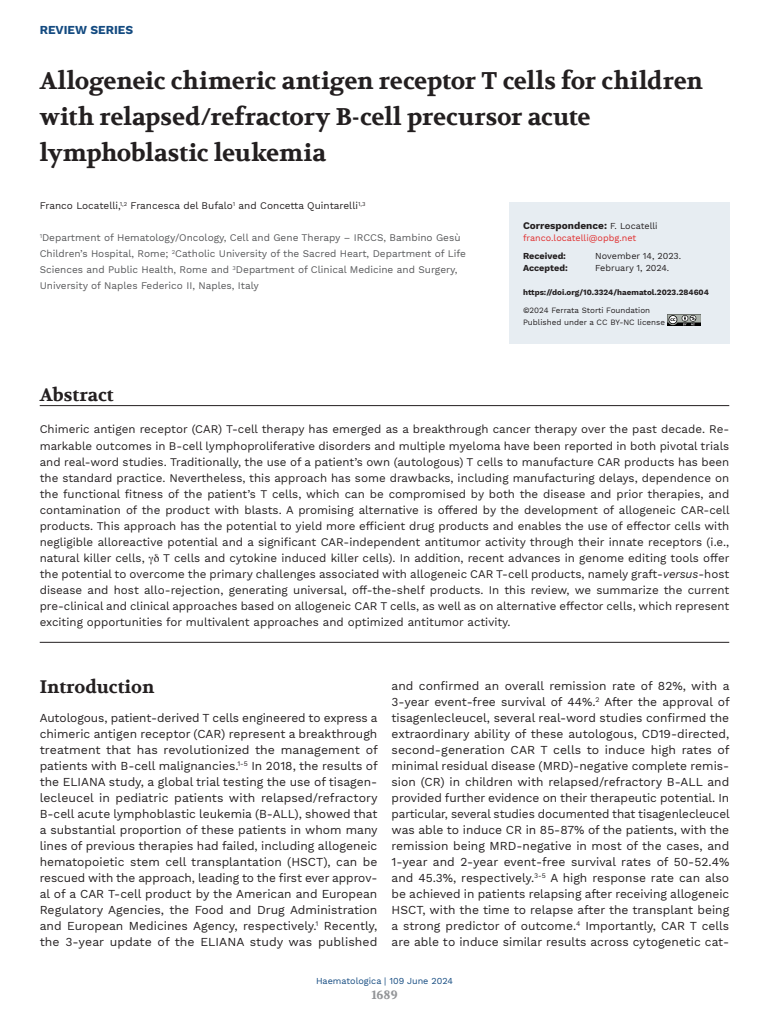
<style>
.page{position:relative;width:769px;height:1024px;background:#fff}
.page>*{position:absolute;margin:0;border:0;box-sizing:border-box;transform-origin:0 0}
.TITOLO_Articolo{font:700 24px/36px "Volkhov";letter-spacing:-.01em;color:#231f20}
.TITOLO_c18{font:700 18px "Volkhov";color:#231f20}
.TITOLO_con_filetto_sotto{font:700 18px "Volkhov";color:#231f20}
.TESTO{font:12px/16px "Work Sans";color:#231f20;text-align:justify}
.t1{font:700 12px "Work Sans";color:#134a80}
.t2{font:700 12px "Volkhov";color:#939598}
.ABSTRACT_Testo{font:11.5px/16px "Work Sans";color:#231f20;text-align:justify}
.AFFILIAZIONI{font:10px/16px "Work Sans";color:#57585a}
.AUTORI{font:10px "Work Sans";color:#231f20}
.t3{font:700 10px "Work Sans";color:#231f20}
.t4{font:9px "Work Sans";color:#231f20}
.t5{font:9px "Work Sans";color:#134a80}
.t6{font:9px "Work Sans";color:#e02b2b}
.t7{font:700 9px "Work Sans";color:#231f20}
.t8{font:8px "Work Sans";color:#231f20}
.SCHEDA_Sito{font:700 8px "Work Sans";color:#231f20}
.s1{font-weight:400;font-size:9px}
.s2{font-style:italic}
</style>
<div class="page">
<div style="left:508px;top:202px;width:221px;height:141px;background:#e7edf2"></div>
<img style="left:667px;top:314px;width:33px;height:11px">
<hr style="left:40px;top:405px;width:689px;height:1px;background:#231f20">
<hr style="left:40px;top:642px;width:689px;height:1px;background:#231f20">
<p class="t1" style="left:40px;top:23px;width:95px">REVIEW SERIES</p>
<p class="TITOLO_Articolo" style="left:40px;top:63px;width:664px">Allogeneic chimeric antigen receptor T cells for children with relapsed/refractory B-cell precursor acute lymphoblastic leukemia</p>
<p class="AUTORI" style="left:40px;top:200px;width:327px">Franco Locatelli,<sup>1,2</sup> Francesca del Bufalo<sup>1</sup> and Concetta Quintarelli<sup>1,3</sup></p>
<p class="AFFILIAZIONI" style="left:40px;top:230px;width:427px"><sup>1</sup>Department of Hematology/Oncology, Cell and Gene Therapy – IRCCS, Bambino Gesù Children’s Hospital, Rome; <sup>2</sup>Catholic University of the Sacred Heart, Department of Life Sciences and Public Health, Rome and <sup>3</sup>Department of Clinical Medicine and Surgery, University of Naples Federico II, Naples, Italy</p>
<p class="t3" style="left:523px;top:220px;width:136px">Correspondence: <span class="s1">F. Locatelli</span></p>
<p class="t6" style="left:523px;top:233px;width:115px">franco.locatelli@opbg.net</p>
<p class="t7" style="left:523px;top:251px;width:44px">Received:</p>
<p class="t4" style="left:595px;top:251px;width:88px">November 14, 2023.</p>
<p class="t7" style="left:523px;top:263px;width:46px">Accepted:</p>
<p class="t4" style="left:595px;top:263px;width:76px">February 1, 2024.</p>
<p class="SCHEDA_Sito" style="left:523px;top:288px;width:187px">https://doi.org/10.3324/haematol.2023.284604</p>
<p class="t8" style="left:523px;top:306px;width:129px">©2024 Ferrata Storti Foundation</p>
<p class="t8" style="left:523px;top:318px;width:143px">Published under a CC BY-NC license</p>
<p class="TITOLO_con_filetto_sotto" style="left:40px;top:384px;width:75px">Abstract</p>
<p class="ABSTRACT_Testo" style="left:40px;top:422px;width:691px">Chimeric antigen receptor (CAR) T-cell therapy has emerged as a breakthrough cancer therapy over the past decade. Re&shy;markable outcomes in B-cell lymphoproliferative disorders and multiple myeloma have been reported in both pivotal trials and real-word studies. Traditionally, the use of a patient’s own (autologous) T cells to manufacture CAR products has been the standard practice. Nevertheless, this approach has some drawbacks, including manufacturing delays, dependence on the functional fitness of the patient’s T cells, which can be compromised by both the disease and prior therapies, and contamination of the product with blasts. A promising alternative is offered by the development of allogeneic CAR-cell products. This approach has the potential to yield more efficient drug products and enables the use of effector cells with negligible alloreactive potential and a significant CAR-independent antitumor activity through their innate receptors (i.e., natural killer cells,</p>
<p class="ABSTRACT_Testo" style="left:40px;top:550px;width:691px;text-indent:123px">T cells and cytokine induced killer cells). In addition, recent advances in genome editing tools offer the potential to overcome the primary challenges associated with allogeneic CAR T-cell products, namely graft-<span class="s2">versus</span>-host disease and host allo-rejection, generating universal, off-the-shelf products. In this review, we summarize the current pre-clinical and clinical approaches based on allogeneic CAR T cells, as well as on alternative effector cells, which represent exciting opportunities for multivalent approaches and optimized antitumor activity.</p>
<p class="TITOLO_c18" style="left:40px;top:676px;width:116px">Introduction</p>
<p class="TESTO" style="left:40px;top:710px;width:339px">Autologous, patient-derived T cells engineered to express a chimeric antigen receptor (CAR) represent a breakthrough treatment that has revolutionized the management of patients with B-cell malignancies.<sup>1-5</sup> In 2018, the results of the ELIANA study, a global trial testing the use of tisagen&shy;lecleucel in pediatric patients with relapsed/refractory B-cell acute lymphoblastic leukemia (B-ALL), showed that a substantial proportion of these patients in whom many lines of previous therapies had failed, including allogeneic hematopoietic stem cell transplantation (HSCT), can be rescued with the approach, leading to the first ever approv&shy;al of a CAR T-cell product by the American and European Regulatory Agencies, the Food and Drug Administration and European Medicines Agency, respectively.<sup>1</sup> Recently, the 3-year update of the ELIANA study was published</p>
<p class="TESTO" style="left:391px;top:678px;width:339px">and confirmed an overall remission rate of 82%, with a 3-year event-free survival of 44%.<sup>2</sup> After the approval of tisagenlecleucel, several real-word studies confirmed the extraordinary ability of these autologous, CD19-directed, second-generation CAR T cells to induce high rates of minimal residual disease (MRD)-negative complete remis&shy;sion (CR) in children with relapsed/refractory B-ALL and provided further evidence on their therapeutic potential. In particular, several studies documented that tisagenlecleucel was able to induce CR in 85-87% of the patients, with the remission being MRD-negative in most of the cases, and 1-year and 2-year event-free survival rates of 50-52.4% and 45.3%, respectively.<sup>3-5</sup> A high response rate can also be achieved in patients relapsing after receiving allogeneic HSCT, with the time to relapse after the transplant being a strong predictor of outcome.<sup>4</sup> Importantly, CAR T cells are able to induce similar results across cytogenetic cat-</p>
<p class="t5" style="left:316px;top:975px;width:138px">Haematologica | 109 June 2024</p>
<p class="t2" style="left:371px;top:987px;width:28px">1689</p>
</div>
